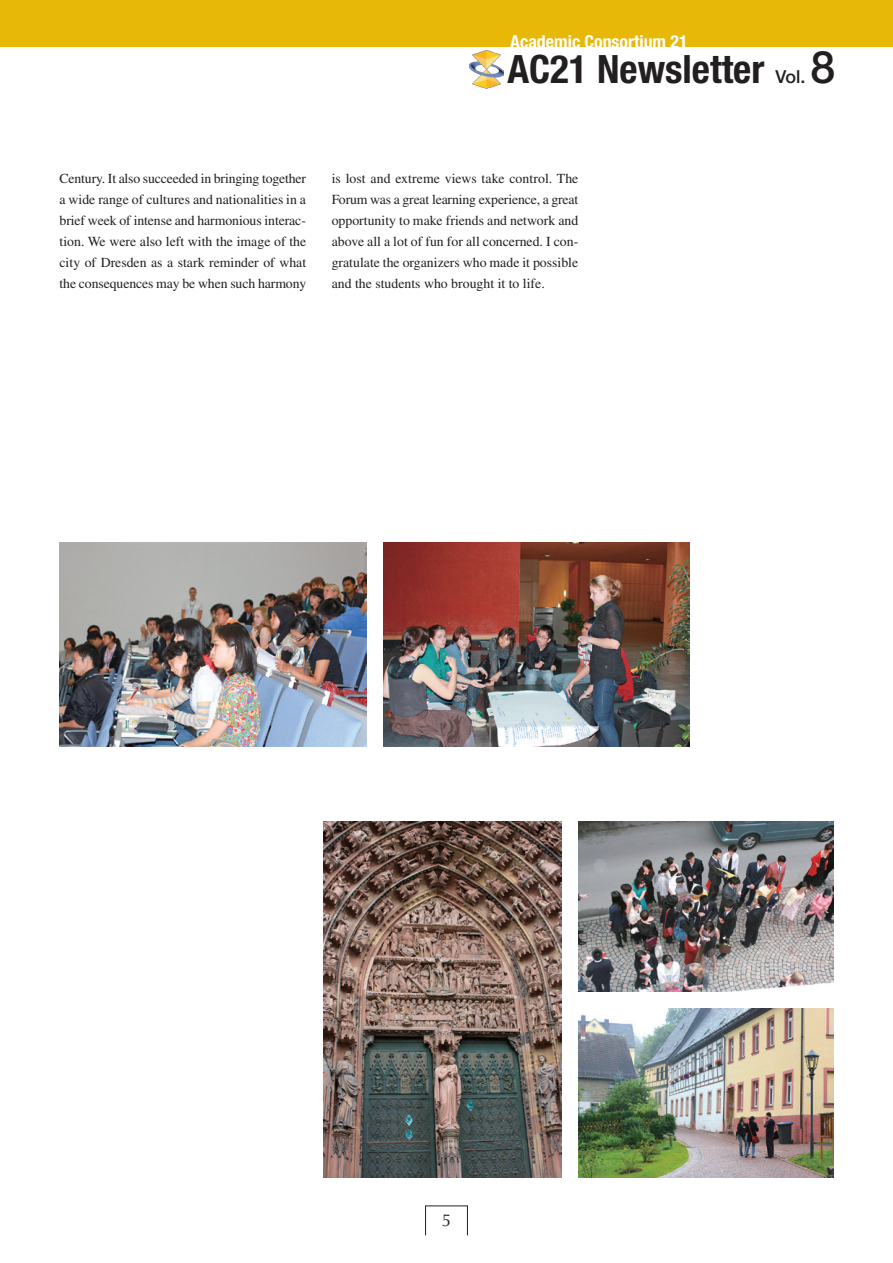
<style>
.page{position:relative;width:893px;height:1263px;background:#fff}
.page>*{position:absolute;margin:0;border:0;box-sizing:border-box;transform-origin:0 0}
.t1{font:500 44.7px "Helvetica Neue LT Std";color:#231f20}
.t2{font:700 condensed 39.15px "Helvetica Neue LT Std";color:#231f20}
.t3{font:700 condensed 17.85px "Helvetica Neue LT Std";color:#fff}
.t4{font:500 17.85px "Helvetica Neue LT Std";color:#231f20}
.t5{font:16.95px "Optima LT Std";color:#231f20}
.t6{font:13.8px/21px "Times LT Std";color:#231f20;text-align:justify}
</style>
<div class="page">
<div style="left:425px;top:1206px;width:43px;height:29px;border:1px solid #231f20"></div>
<div style="left:0;top:0;width:893px;height:47px;background:#e8b809"></div>
<img style="left:469px;top:51px;width:34px;height:38px">
<img style="left:383px;top:543px;width:307px;height:204px">
<img style="left:60px;top:543px;width:306px;height:204px">
<img style="left:324px;top:821px;width:237px;height:357px">
<img style="left:578px;top:1008px;width:255px;height:170px">
<img style="left:578px;top:821px;width:255px;height:170px">
<p class="t3" style="left:510px;top:31px;width:179px">Academic Consortium 21</p>
<h2 class="t2" style="left:507px;top:46px;width:258px">AC21 Newsletter</h2>
<h1 class="t1" style="left:810px;top:41px;width:26px">8</h1>
<p class="t4" style="left:776px;top:66px;width:31px">Vol.</p>
<p class="t6" style="left:60px;top:167px;width:248px">Century. It also succeeded in bringing together a wide range of cultures and nationalities in a brief week of intense and harmonious interac&shy;tion. We were also left with the image of the city of Dresden as a stark reminder of what the consequences may be when such harmony</p>
<p class="t6" style="left:332px;top:167px;width:248px">is lost and extreme views take control. The Forum was a great learning experience, a great opportunity to make friends and network and above all a lot of fun for all concerned. I con&shy;gratulate the organizers who made it possible and the students who brought it to life.</p>
<p class="t5" style="left:442px;top:1210px;width:11px">5</p>
</div>
